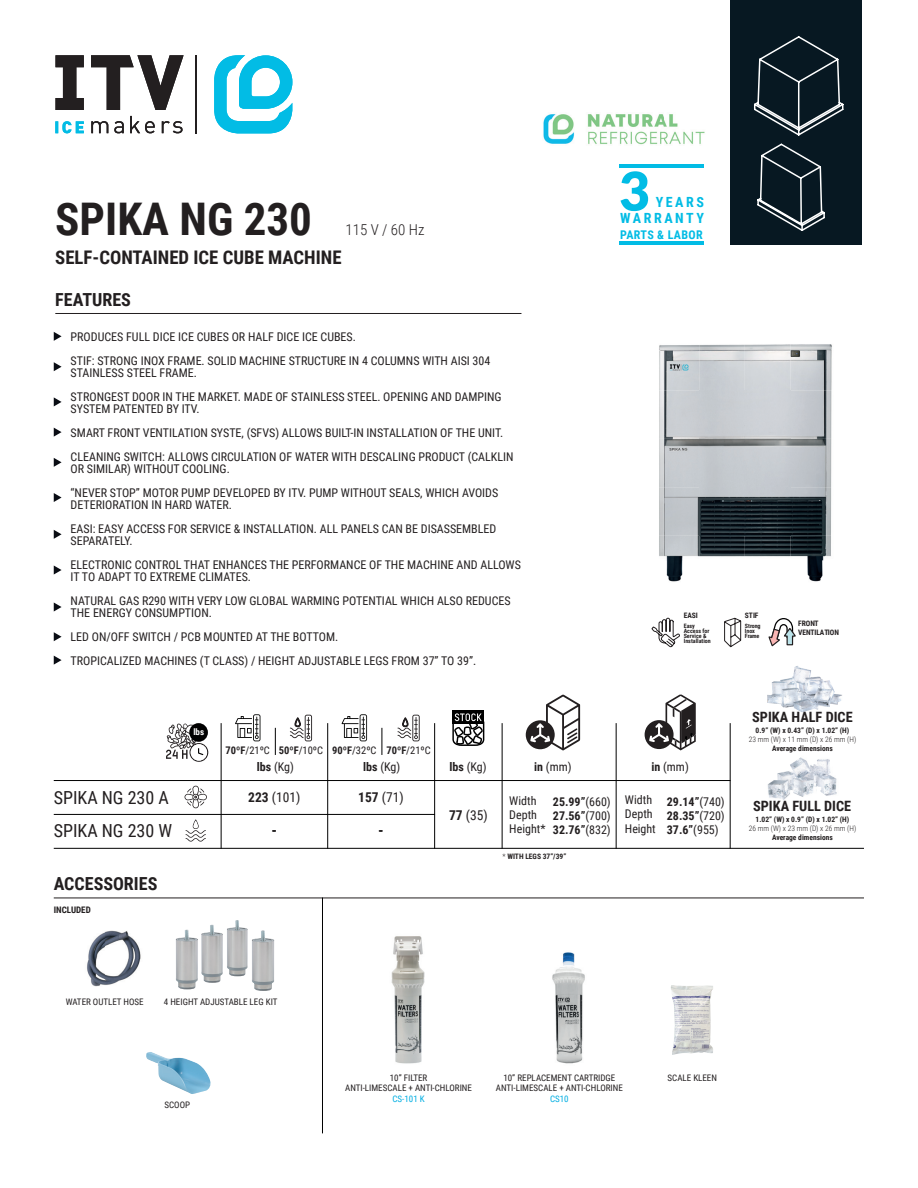
<style>
.page{position:relative;width:918px;height:1188px;background:#fff}
.page>*{position:absolute;margin:0;border:0;box-sizing:border-box;transform-origin:0 0}
.t1{font:900 53.4px "Lato";color:#02bce5}
.t2{font:700 45px "Roboto Condensed";color:#231f20}
.t3{font:700 18.75px "Roboto Condensed";color:#231f20}
.t4{font:18px "Roboto Condensed";color:#231f20}
.t5{font:700 18px "Roboto Condensed";color:#231f20}
.t6{font:300 15px "Roboto Condensed";color:#231f20}
.t7{font:700 14.25px "Roboto Condensed";color:#231f20}
.t8{font:700 13.95px/16.8px "Roboto Condensed";letter-spacing:.18em;color:#02bce5;text-align:right}
.t9{font:13.5px "Roboto Condensed";color:#231f20}
.t10{font:700 13.5px "Roboto Condensed";color:#231f20}
.t11{font:12px/24px "Roboto Condensed";color:#231f20}
.t12{font:700 12px/14.4px "Roboto Condensed";color:#231f20;text-align:justify}
.t13{font:700 12px "Roboto Condensed";letter-spacing:.03em;color:#02bce5}
.t14{font:10.5px "Roboto Condensed";color:#231f20}
.t15{font:9px/10.8px "Roboto Condensed";color:#231f20;text-align:center}
.t16{font:9px "Roboto Condensed";color:#00aee2}
.t17{font:700 9px "Roboto Condensed";color:#231f20}
.t18{font:700 9px "Roboto Condensed";color:#fff}
.t19{font:700 7.5px/9px "Roboto Condensed";color:#231f20}
.t20{font:300 7.5px "Roboto Condensed";color:#231f20}
.t21{font:700 6px/5.1px "Roboto Condensed";color:#231f20}
.s1{font-weight:700}
.s2{font-weight:400}
.s3{font-weight:300}
</style>
<div class="page">
<hr style="left:54px;top:898px;width:810px;height:1px;background:#231f20">
<hr style="left:322px;top:898px;width:1px;height:235px;background:#000">
<img style="left:146px;top:1052px;width:65px;height:42px">
<div style="left:730px;top:0;width:131px;height:245px;background:#071822"></div>
<svg style="left:754px;top:36px;width:90px;height:195px"></svg>
<hr style="left:196px;top:55px;width:1px;height:79px;background:#231f20">
<svg style="left:214px;top:55px;width:78px;height:78px"></svg>
<svg style="left:91px;top:116px;width:92px;height:17px"></svg>
<svg style="left:55px;top:121px;width:29px;height:12px"></svg>
<svg style="left:55px;top:55px;width:129px;height:55px"></svg>
<hr style="left:55px;top:313px;width:466px;height:1px;background:#231f20">
<svg style="left:54px;top:332px;width:8px;height:9px"></svg>
<svg style="left:54px;top:362px;width:8px;height:9px"></svg>
<svg style="left:54px;top:397px;width:8px;height:9px"></svg>
<svg style="left:54px;top:428px;width:8px;height:9px"></svg>
<svg style="left:54px;top:458px;width:8px;height:9px"></svg>
<svg style="left:54px;top:493px;width:8px;height:9px"></svg>
<svg style="left:54px;top:530px;width:8px;height:9px"></svg>
<svg style="left:54px;top:566px;width:8px;height:9px"></svg>
<svg style="left:54px;top:603px;width:8px;height:9px"></svg>
<svg style="left:54px;top:632px;width:8px;height:9px"></svg>
<svg style="left:54px;top:656px;width:8px;height:9px"></svg>
<svg style="left:184px;top:786px;width:23px;height:22px"></svg>
<hr style="left:54px;top:780px;width:677px;height:1px;background:#000">
<hr style="left:54px;top:814px;width:381px;height:1px;background:#000">
<hr style="left:54px;top:848px;width:810px;height:1px;background:#000">
<hr style="left:221px;top:723px;width:1px;height:126px;background:#000">
<hr style="left:327px;top:723px;width:1px;height:126px;background:#000">
<hr style="left:502px;top:723px;width:1px;height:126px;background:#000">
<hr style="left:434px;top:723px;width:1px;height:126px;background:#000">
<hr style="left:616px;top:723px;width:1px;height:126px;background:#000">
<hr style="left:730px;top:723px;width:1px;height:126px;background:#000">
<svg style="left:275px;top:728px;width:1px;height:27px"></svg>
<svg style="left:235px;top:714px;width:26px;height:27px"></svg>
<svg style="left:290px;top:715px;width:22px;height:26px"></svg>
<svg style="left:382px;top:728px;width:1px;height:27px"></svg>
<svg style="left:342px;top:714px;width:25px;height:27px"></svg>
<svg style="left:398px;top:715px;width:22px;height:26px"></svg>
<div style="left:526px;top:720px;width:29px;height:29px;background:#231f20;border-radius:50%"></div>
<svg style="left:530px;top:695px;width:50px;height:55px"></svg>
<div style="left:645px;top:720px;width:29px;height:29px;background:#231f20;border-radius:50%"></div>
<svg style="left:649px;top:695px;width:47px;height:55px"></svg>
<svg style="left:166px;top:724px;width:42px;height:38px"></svg>
<div style="left:189px;top:723px;width:19px;height:19px;background:#000;border-radius:50%"></div>
<svg style="left:186px;top:819px;width:20px;height:23px"></svg>
<div style="left:452px;top:710px;width:32px;height:14px;background:#000"></div>
<svg style="left:452px;top:713px;width:32px;height:33px"></svg>
<img style="left:201px;top:920px;width:47px;height:63px">
<img style="left:87px;top:931px;width:54px;height:55px">
<svg style="left:651px;top:617px;width:29px;height:31px"></svg>
<svg style="left:724px;top:617px;width:18px;height:31px"></svg>
<svg style="left:768px;top:618px;width:28px;height:29px"></svg>
<img style="left:767px;top:757px;width:70px;height:43px">
<img style="left:767px;top:666px;width:75px;height:46px">
<hr style="left:619px;top:242px;width:85px;height:3px;background:#02bce5">
<hr style="left:619px;top:165px;width:85px;height:3px;background:#02bce5">
<img style="left:671px;top:985px;width:42px;height:70px">
<img style="left:391px;top:936px;width:34px;height:128px">
<img style="left:552px;top:952px;width:33px;height:112px">
<img style="left:543px;top:114px;width:162px;height:31px">
<img style="left:659px;top:344px;width:173px;height:192px">
<img style="left:659px;top:536px;width:40px;height:46px">
<img style="left:699px;top:536px;width:91px;height:21px">
<img style="left:790px;top:536px;width:41px;height:46px">
<h2 class="t2" style="left:55px;top:187px;width:258px">SPIKA NG 230</h2>
<p class="t6" style="left:346px;top:219px;width:81px">115 V / 60 Hz</p>
<h3 class="t3" style="left:55px;top:245px;width:288px">SELF-CONTAINED ICE CUBE MACHINE</h3>
<h3 class="t5" style="left:55px;top:287px;width:77px">FEATURES</h3>
<p class="t11" style="left:71px;top:324px;width:421px">PRODUCES FULL DICE ICE CUBES OR HALF DICE ICE CUBES.<br>STIF: STRONG INOX FRAME. SOLID MACHINE STRUCTURE IN 4 COLUMNS WITH AISI 304</p>
<p class="t11" style="left:71px;top:360px;width:433px">STAINLESS STEEL FRAME.<br>STRONGEST DOOR IN THE MARKET. MADE OF STAINLESS STEEL. OPENING AND DAMPING</p>
<p class="t11" style="left:71px;top:396px;width:444px">SYSTEM PATENTED BY ITV.<br>SMART FRONT VENTILATION SYSTE, (SFVS) ALLOWS BUILT-IN INSTALLATION OF THE UNIT.<br>CLEANING SWITCH: ALLOWS CIRCULATION OF WATER WITH DESCALING PRODUCT (CALKLIN</p>
<p class="t11" style="left:71px;top:456px;width:429px">OR SIMILAR) WITHOUT COOLING.<br>“NEVER STOP” MOTOR PUMP DEVELOPED BY ITV. PUMP WITHOUT SEALS, WHICH AVOIDS</p>
<p class="t11" style="left:71px;top:492px;width:427px">DETERIORATION IN HARD WATER.<br>EASI: EASY ACCESS FOR SERVICE &amp; INSTALLATION. ALL PANELS CAN BE DISASSEMBLED</p>
<p class="t11" style="left:71px;top:528px;width:452px">SEPARATELY.<br>ELECTRONIC CONTROL THAT ENHANCES THE PERFORMANCE OF THE MACHINE AND ALLOWS</p>
<p class="t11" style="left:71px;top:564px;width:442px">IT TO ADAPT TO EXTREME CLIMATES.<br>NATURAL GAS R290 WITH VERY LOW GLOBAL WARMING POTENTIAL WHICH ALSO REDUCES</p>
<p class="t11" style="left:71px;top:600px;width:407px">THE ENERGY CONSUMPTION.<br>LED ON/OFF SWITCH / PCB MOUNTED AT THE BOTTOM.<br>TROPICALIZED MACHINES (T CLASS) / HEIGHT ADJUSTABLE LEGS FROM 37” TO 39”.</p>
<p class="t18" style="left:193px;top:726px;width:12px">lbs</p>
<p class="t14" style="left:226px;top:743px;width:207px"><span class="s1">70ºF</span>/21ºC <span class="s1">50ºF</span>/10ºC <span class="s1">90ºF</span>/32ºC <span class="s1">70ºF</span>/21ºC</p>
<h1 class="t1" style="left:619px;top:151px;width:32px">3</h1>
<p class="t13" style="left:620px;top:226px;width:84px">PARTS &amp; LABOR</p>
<p class="t8" style="left:620px;top:193px;width:85px">YEARS<br>WARRANTY</p>
<p class="t19" style="left:684px;top:610px;width:16px">EASI</p>
<p class="t21" style="left:684px;top:623px;width:29px">Easy<br>Access for<br>Service &amp;<br>Installation</p>
<h3 class="t4" style="left:54px;top:785px;width:117px">SPIKA NG 230 A</h3>
<h3 class="t4" style="left:54px;top:818px;width:120px">SPIKA NG 230 W</h3>
<h3 class="t5" style="left:54px;top:871px;width:105px">ACCESSORIES</h3>
<p class="t17" style="left:54px;top:904px;width:39px">INCLUDED</p>
<p class="t11" style="left:257px;top:754px;width:39px"><span class="s1">lbs</span> (Kg)</p>
<p class="t11" style="left:363px;top:754px;width:39px"><span class="s1">lbs</span> (Kg)</p>
<p class="t11" style="left:450px;top:754px;width:39px"><span class="s1">lbs</span> (Kg)</p>
<p class="t11" style="left:534px;top:754px;width:39px"><span class="s1">in</span> (mm)</p>
<p class="t11" style="left:652px;top:754px;width:39px"><span class="s1">in</span> (mm)</p>
<p class="t9" style="left:248px;top:788px;width:54px"><span class="s1">223</span> (101)</p>
<p class="t12" style="left:667px;top:794px;width:59px">29.14”<span class="s2">(740)<br></span>28.35”<span class="s2">(720)<br></span>37.6”<span class="s2">(955)</span></p>
<p class="t9" style="left:358px;top:788px;width:47px"><span class="s1">157</span> (71)</p>
<p class="t11" style="left:625px;top:792px;width:32px;line-height:14.4px">Width<br>Depth<br>Height</p>
<p class="t11" style="left:509px;top:793px;width:38px;line-height:14.4px">Width<br>Depth<br>Height*</p>
<p class="t12" style="left:553px;top:794px;width:59px">25.99”<span class="s2">(660)<br></span>27.56”<span class="s2">(700)<br></span>32.76”<span class="s2">(832)</span></p>
<p class="t9" style="left:449px;top:806px;width:40px"><span class="s1">77</span> (35)</p>
<p class="t10" style="left:272px;top:821px;width:6px">-</p>
<p class="t10" style="left:379px;top:821px;width:6px">-</p>
<p class="t19" style="left:502px;top:852px;width:65px"><span class="s3">*</span> WITH LEGS 37”/39”</p>
<p class="t19" style="left:745px;top:610px;width:15px">STIF</p>
<p class="t21" style="left:745px;top:623px;width:17px">Strong<br>Inox<br>Frame</p>
<p class="t19" style="left:798px;top:618px;width:42px">FRONT<br>VENTILATION</p>
<p class="t7" style="left:752px;top:707px;width:102px">SPIKA HALF DICE</p>
<p class="t19" style="left:756px;top:726px;width:95px">0.9” (W) x 0.43” (D) x 1.02” (H)</p>
<p class="t20" style="left:749px;top:734px;width:109px">23 mm (W) x 11 mm (D) x 26 mm (H)</p>
<p class="t19" style="left:772px;top:744px;width:62px">Average dimensions</p>
<p class="t7" style="left:753px;top:796px;width:99px">SPIKA FULL DICE</p>
<p class="t19" style="left:756px;top:814px;width:95px">1.02” (W) x 0.9” (D) x 1.02” (H)</p>
<p class="t20" style="left:749px;top:823px;width:109px">26 mm (W) x 23 mm (D) x 26 mm (H)</p>
<p class="t19" style="left:772px;top:832px;width:62px">Average dimensions</p>
<p class="t15" style="left:66px;top:996px;width:79px">WATER OUTLET HOSE</p>
<p class="t15" style="left:164px;top:996px;width:115px">4 HEIGHT ADJUSTABLE LEG KIT</p>
<p class="t15" style="left:165px;top:1100px;width:27px">SCOOP</p>
<p class="t15" style="left:496px;top:1072px;width:128px">10” REPLACEMENT CARTRIDGE<br>ANTI-LIMESCALE + ANTI-CHLORINE</p>
<p class="t16" style="left:550px;top:1093px;width:20px">CS10</p>
<p class="t15" style="left:390px;top:1072px;width:39px">10” FILTER</p>
<p class="t15" style="left:668px;top:1072px;width:51px">SCALE KLEEN</p>
<p class="t15" style="left:345px;top:1082px;width:128px">ANTI-LIMESCALE + ANTI-CHLORINE</p>
<p class="t16" style="left:392px;top:1093px;width:34px">CS-101 K</p>
</div>
